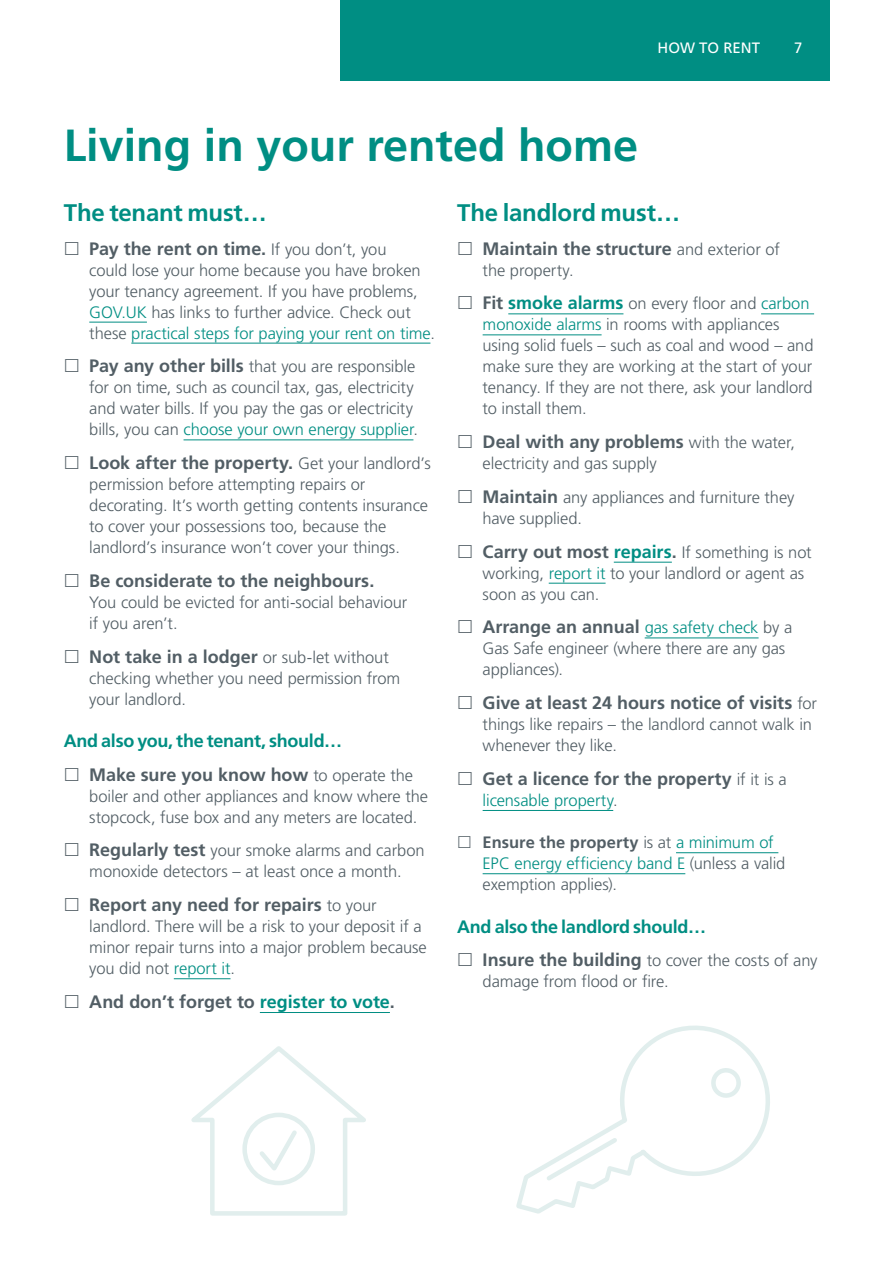
<style>
.page{position:relative;width:893px;height:1263px;background:#fff}
.page>*{position:absolute;margin:0;border:0;box-sizing:border-box;transform-origin:0 0}
.t1{font:700 45px "Frutiger LT Std";color:#008e83}
.t2{font:700 24px "Frutiger LT Std";letter-spacing:-.01em;color:#008e83}
.t3{font:700 18px "Frutiger LT Std";color:#525e65}
.t4{font:700 18px/33.8px "Frutiger LT Std";letter-spacing:-.015em;color:#008e83}
.t5{font:300 16.5px/21px "Frutiger LT Std";letter-spacing:-.005em;color:#525e65}
.t6{font:300 16.5px "Frutiger LT Std";letter-spacing:-.005em;color:#008e83}
.t7{font:15px "Frutiger LT Std";color:#fff}
.s1{font-weight:300;font-size:16.5px}
.s2{color:#008e83}
.s3{font-weight:700;font-size:18px}
.s4{color:#525e65}
.s5{font-weight:300;font-size:16.5px;color:#525e65}
.s6{font-weight:700;font-size:18px;color:#008e83}
.s7{font-weight:300;font-size:16.5px;color:#008e83}
.s8{font-weight:700}
</style>
<div class="page">
<div style="left:340px;top:0;width:489px;height:81px;background:#008e83"></div>
<hr style="left:89px;top:322px;width:58px;height:1px;background:#008e83">
<hr style="left:131px;top:343px;width:299px;height:1px;background:#008e83">
<hr style="left:184px;top:439px;width:229px;height:1px;background:#008e83">
<hr style="left:174px;top:978px;width:57px;height:1px;background:#008e83">
<hr style="left:260px;top:1012px;width:130px;height:1px;background:#008e83">
<hr style="left:508px;top:313px;width:115px;height:1px;background:#008e83">
<hr style="left:761px;top:313px;width:53px;height:1px;background:#008e83">
<hr style="left:483px;top:334px;width:119px;height:1px;background:#008e83">
<hr style="left:614px;top:562px;width:58px;height:1px;background:#008e83">
<hr style="left:549px;top:583px;width:57px;height:1px;background:#008e83">
<hr style="left:645px;top:637px;width:114px;height:1px;background:#008e83">
<hr style="left:483px;top:810px;width:130px;height:1px;background:#008e83">
<hr style="left:676px;top:852px;width:102px;height:1px;background:#008e83">
<hr style="left:483px;top:873px;width:202px;height:1px;background:#008e83">
<svg style="left:516px;top:1025px;width:254px;height:189px"></svg>
<svg style="left:191px;top:1046px;width:175px;height:170px"></svg>
<p class="t7" style="left:658px;top:39px;width:104px">HOW TO RENT</p>
<p class="t7" style="left:794px;top:42px;width:10px">7</p>
<h1 class="t1" style="left:64px;top:127px;width:576px">Living in your rented home</h1>
<h2 class="t2" style="left:64px;top:203px;width:205px">The tenant must…</h2>
<p class="t3" style="left:89px;top:241px;width:299px">Pay the rent on time. <span class="s1">If you don’t, you</span></p>
<p class="t5" style="left:89px;top:261px;width:347px">could lose your home because you have broken your tenancy agreement. If you have problems, <span class="s2">GOV.UK</span> has links to further advice. Check out these <span class="s2">practical steps for paying your rent on time</span>.</p>
<p class="t5" style="left:89px;top:357px;width:330px"><span class="s3">Pay any other bills</span> that you are responsible for on time, such as council tax, gas, electricity and water bills. If you pay the gas or electricity bills, you can <span class="s2">choose your own energy supplier</span>.</p>
<p class="t3" style="left:89px;top:455px;width:343px">Look after the property. <span class="s1">Get your landlord’s</span></p>
<p class="t5" style="left:89px;top:475px;width:340px">permission before attempting repairs or decorating. It’s worth getting contents insurance to cover your possessions too, because the landlord’s insurance won’t cover your things.</p>
<p class="t3" style="left:89px;top:573px;width:287px">Be considerate to the neighbours.</p>
<p class="t5" style="left:89px;top:593px;width:319px">You could be evicted for anti-social behaviour if you aren’t.</p>
<p class="t3" style="left:89px;top:649px;width:301px">Not take in a lodger <span class="s1">or sub-let without</span></p>
<p class="t5" style="left:89px;top:669px;width:313px">checking whether you need permission from your landlord.</p>
<p class="t4" style="left:89px;top:725px;width:325px;text-indent:-26px">And also you, the tenant, should…<br><span class="s4">Make sure you know how</span> <span class="s5">to operate the</span></p>
<p class="t5" style="left:89px;top:787px;width:340px">boiler and other appliances and know where the stopcock, fuse box and any meters are located.</p>
<p class="t5" style="left:89px;top:841px;width:337px"><span class="s3">Regularly test</span> your smoke alarms and carbon monoxide detectors – at least once a month.</p>
<p class="t3" style="left:89px;top:897px;width:289px">Report any need for repairs <span class="s1">to your</span></p>
<p class="t5" style="left:89px;top:917px;width:339px">landlord. There will be a risk to your deposit if a minor repair turns into a major problem because you did not <span class="s2">report it</span>.</p>
<p class="t3" style="left:89px;top:994px;width:307px">And don’t forget to <span class="s2">register to vote</span>.</p>
<h2 class="t2" style="left:457px;top:203px;width:224px">The landlord must…</h2>
<p class="t3" style="left:483px;top:241px;width:299px">Maintain the structure <span class="s1">and exterior of</span></p>
<p class="t5" style="left:483px;top:254px;width:328px;line-height:33.8px">the property.<br><span class="s3">Fit</span> <span class="s6">smoke alarms</span> on every floor and <span class="s2">carbon</span></p>
<p class="t5" style="left:483px;top:315px;width:332px"><span class="s2">monoxide alarms</span> in rooms with appliances using solid fuels – such as coal and wood – and make sure they are working at the start of your tenancy. If they are not there, ask your landlord to install them.</p>
<p class="t3" style="left:483px;top:434px;width:314px">Deal with any problems <span class="s1">with the water,</span></p>
<p class="t5" style="left:483px;top:448px;width:313px;line-height:33.8px">electricity and gas supply<br><span class="s3">Maintain</span> any appliances and furniture they</p>
<p class="t5" style="left:483px;top:502px;width:331px;line-height:33.8px">have supplied.<br><span class="s3">Carry out most</span> <span class="s6">repairs</span><span class="s3">.</span> If something is not</p>
<p class="t5" style="left:483px;top:564px;width:323px">working, <span class="s2">report it</span> to your landlord or agent as soon as you can.</p>
<p class="t3" style="left:483px;top:620px;width:311px">Arrange an annual <span class="s7">gas safety check</span> <span class="s1">by a</span></p>
<p class="t5" style="left:483px;top:639px;width:304px">Gas Safe engineer (where there are any gas appliances).</p>
<p class="t3" style="left:483px;top:695px;width:336px">Give at least 24 hours notice of visits <span class="s1">for</span></p>
<p class="t5" style="left:483px;top:715px;width:331px">things like repairs – the landlord cannot walk in whenever they like.</p>
<p class="t3" style="left:483px;top:771px;width:306px">Get a licence for the property <span class="s1">if it is a</span></p>
<p class="t6" style="left:483px;top:793px;width:137px">licensable property<span class="s4">.</span></p>
<p class="t5" style="left:483px;top:833px;width:304px"><span class="s8">Ensure the property</span> is at <span class="s2">a minimum of<br>EPC energy efficiency band E</span> (unless a valid exemption applies).</p>
<p class="t4" style="left:457px;top:911px;width:251px">And also the landlord should…</p>
<p class="t5" style="left:483px;top:951px;width:336px"><span class="s3">Insure the building</span> to cover the costs of any damage from flood or fire.</p>
</div>
